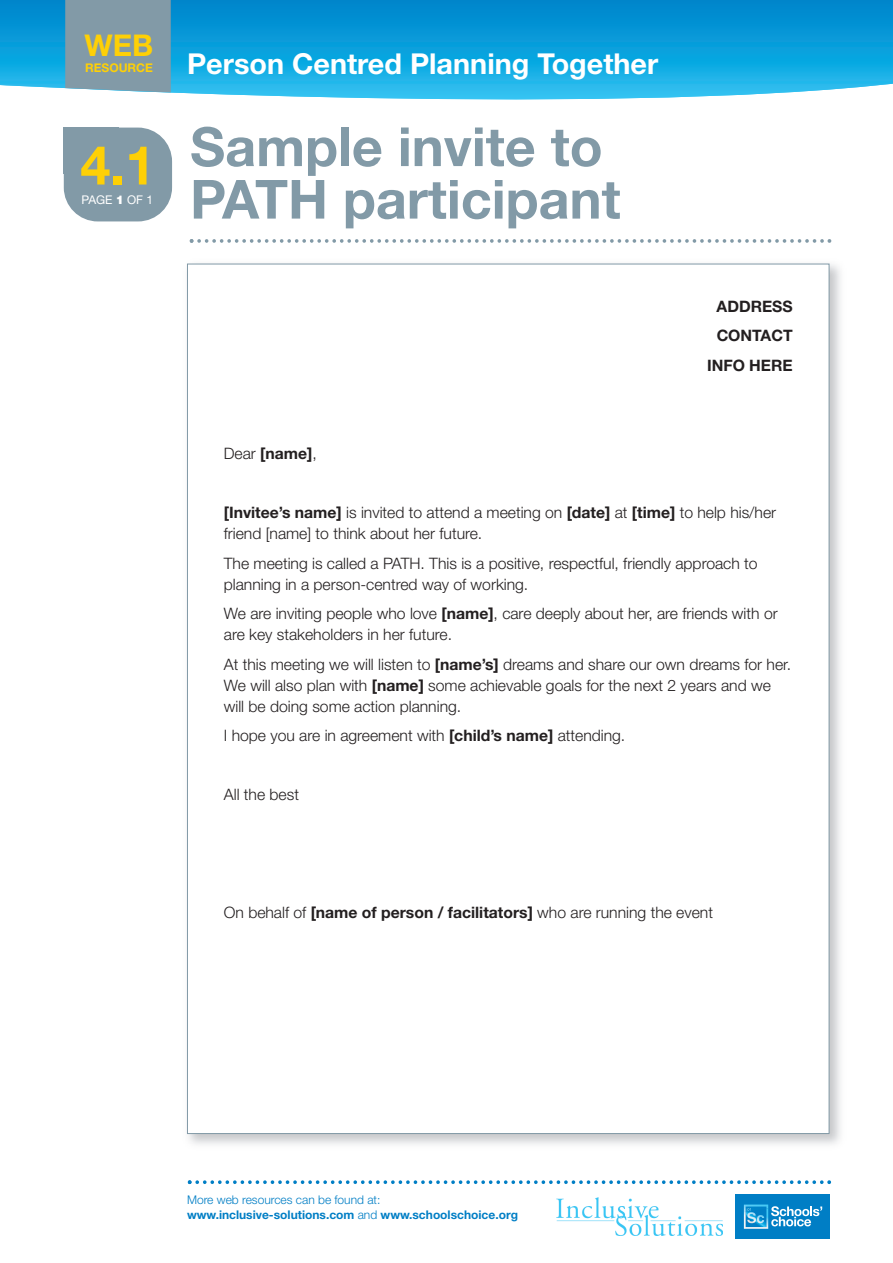
<style>
.page{position:relative;width:893px;height:1263px;background:#fff}
.page>*{position:absolute;margin:0;border:0;box-sizing:border-box;transform-origin:0 0}
.t1{font:700 54px/52.5px "Helvetica Neue LT";color:#829aa7}
.t2{font:700 54px "Helvetica Neue LT";color:#fed006}
.t3{font:700 30px "Helvetica Neue LT";color:#fed006}
.t4{font:700 28.8px "Helvetica Neue LT";color:#fff}
.t5{font:300 15.75px/21px "Helvetica Neue LT";color:#231f20}
.t6{font:700 15.75px/29.5px "Helvetica Neue LT";color:#231f20;text-align:right}
.t7{font:700 12px/15px "Helvetica Neue LT";color:#007ec5}
.t8{font:12px "Helvetica Neue LT";color:#fff}
.t9{font:700 12px "Helvetica Neue LT";color:#fed006}
.s1{font-weight:900}
.s2{font-weight:300}
.s3{font-weight:700}
</style>
<div class="page">
<svg style="left:0;top:0;width:893px;height:100px;background:#1ba6de"></svg>
<svg style="left:188px;top:1180px;width:643px;height:4px"></svg>
<img style="left:187px;top:263px;width:654px;height:882px">
<div style="left:188px;top:264px;width:641px;height:869px;background:#fff"></div>
<svg style="left:190px;top:239px;width:641px;height:4px"></svg>
<div style="left:64px;top:128px;width:108px;height:93px;background:#829aa7;border-radius:34px"></div>
<div style="left:64px;top:128px;width:55px;height:46px;background:#829aa7"></div>
<div style="left:65px;top:0;width:106px;height:92px;background:#829aa7"></div>
<div style="left:736px;top:1194px;width:94px;height:45px;background:#007ec5"></div>
<svg style="left:744px;top:1204px;width:78px;height:25px"></svg>
<img style="left:556px;top:1197px;width:167px;height:39px">
<h2 class="t3" style="left:85px;top:34px;width:70px">WEB</h2>
<p class="t9" style="left:85px;top:63px;width:69px">RESOURCE</p>
<h1 class="t2" style="left:80px;top:146px;width:76px">4.1</h1>
<p class="t8" style="left:81px;top:195px;width:73px">PAGE <span class="s1">1</span> OF 1</p>
<h3 class="t4" style="left:187px;top:53px;width:473px">Person Centred Planning Together</h3>
<h1 class="t1" style="left:190px;top:125px;width:432px">Sample invite to<br>PATH participant</h1>
<p class="t6" style="left:224px;top:440px;width:94px"><span class="s2">Dear</span> [name]<span class="s2">,</span></p>
<p class="t6" style="left:707px;top:293px;width:87px">ADDRESS<br>CONTACT<br>INFO HERE</p>
<p class="t5" style="left:224px;top:504px;width:554px"><span class="s3">[Invitee’s name]</span> is invited to attend a meeting on <span class="s3">[date]</span> at <span class="s3">[time]</span> to help his/her friend [name] to think about her future.</p>
<p class="t5" style="left:224px;top:554px;width:535px">The meeting is called a PATH. This is a positive, respectful, friendly approach to planning in a person-centred way of working.</p>
<p class="t5" style="left:224px;top:605px;width:555px">We are inviting people who love <span class="s3">[name]</span>, care deeply about her, are friends with or are key stakeholders in her future.</p>
<p class="t5" style="left:224px;top:655px;width:569px">At this meeting we will listen to <span class="s3">[name’s]</span> dreams and share our own dreams for her.<br>We will also plan with <span class="s3">[name]</span> some achievable goals for the next 2 years and we will be doing some action planning.</p>
<p class="t5" style="left:224px;top:727px;width:403px">I hope you are in agreement with <span class="s3">[child’s name]</span> attending.</p>
<p class="t5" style="left:224px;top:786px;width:77px">All the best</p>
<p class="t5" style="left:224px;top:904px;width:491px">On behalf of <span class="s3">[name of person / facilitators]</span> who are running the event</p>
<p class="t7" style="left:187px;top:1193px;width:332px"><span class="s2">More web resources can be found at: </span>www.inclusive-solutions.com <span class="s2">and</span> www.schoolschoice.org</p>
</div>
